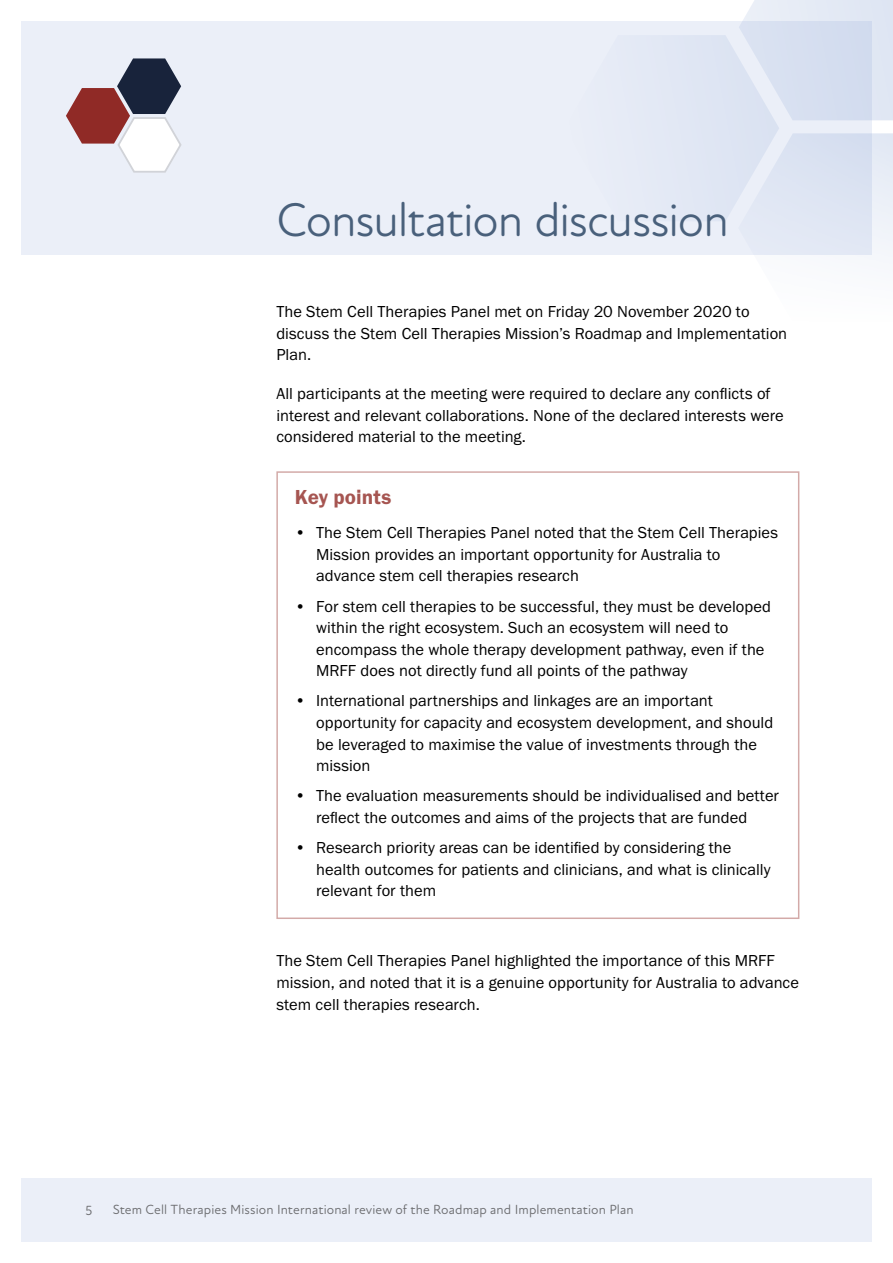
<style>
.page{position:relative;width:893px;height:1263px;background:#fff}
.page>*{position:absolute;margin:0;border:0;box-sizing:border-box;transform-origin:0 0}
.Heading_1{font:48px "Atten Round New";letter-spacing:-.025em;color:#49607b}
.BoxTitle{font:21px "Franklin Gothic URW Dem";letter-spacing:.005em;color:#a65551}
.BoxBullet{font:16.5px/21.6px "Franklin Gothic URW Boo";color:#000}
.t1{font:13.5px "Atten Round New";letter-spacing:.01em;color:#6d6e71}
</style>
<div class="page">
<div style="left:21px;top:21px;width:851px;height:234px;background:#ebeff8"></div>
<svg style="left:66px;top:58px;width:116px;height:115px"></svg>
<svg style="left:673px;top:0;width:220px;height:257px"></svg>
<div style="left:21px;top:1178px;width:851px;height:64px;background:#ebeff8"></div>
<div style="left:276px;top:471px;width:523px;height:448px;border:2px solid #d3aaa8"></div>
<h1 class="Heading_1" style="left:276px;top:191px;width:454px">Consultation discussion</h1>
<p class="BoxBullet" style="left:276px;top:301px;width:512px">The Stem Cell Therapies Panel met on Friday 20 November 2020 to discuss the Stem Cell Therapies Mission’s Roadmap and Implementation<br>Plan.</p>
<p class="BoxBullet" style="left:276px;top:382px;width:509px">All participants at the meeting were required to declare any conflicts of interest and relevant collaborations. None of the declared interests were considered material to the meeting.</p>
<p class="BoxTitle" style="left:295px;top:484px;width:98px">Key points</p>
<p class="BoxBullet" style="left:316px;top:522px;width:463px;text-indent:-21px">• The Stem Cell Therapies Panel noted that the Stem Cell Therapies<br>Mission provides an important opportunity for Australia to advance stem cell therapies research</p>
<p class="BoxBullet" style="left:316px;top:595px;width:456px;text-indent:-21px">• For stem cell therapies to be successful, they must be developed within the right ecosystem. Such an ecosystem will need to encompass the whole therapy development pathway, even if the MRFF does not directly fund all points of the pathway</p>
<p class="BoxBullet" style="left:316px;top:690px;width:459px;text-indent:-21px">• International partnerships and linkages are an important opportunity for capacity and ecosystem development, and should be leveraged to maximise the value of investments through the mission</p>
<p class="BoxBullet" style="left:316px;top:785px;width:464px;text-indent:-21px">• The evaluation measurements should be individualised and better reflect the outcomes and aims of the projects that are funded</p>
<p class="BoxBullet" style="left:316px;top:836px;width:456px;text-indent:-21px">• Research priority areas can be identified by considering the health outcomes for patients and clinicians, and what is clinically relevant for them</p>
<p class="BoxBullet" style="left:276px;top:950px;width:524px">The Stem Cell Therapies Panel highlighted the importance of this MRFF mission, and noted that it is a genuine opportunity for Australia to advance stem cell therapies research.</p>
<p class="t1" style="left:85px;top:1202px;width:9px">5</p>
<p class="t1" style="left:113px;top:1201px;width:522px">Stem Cell Therapies Mission International review of the Roadmap and Implementation Plan</p>
</div>
